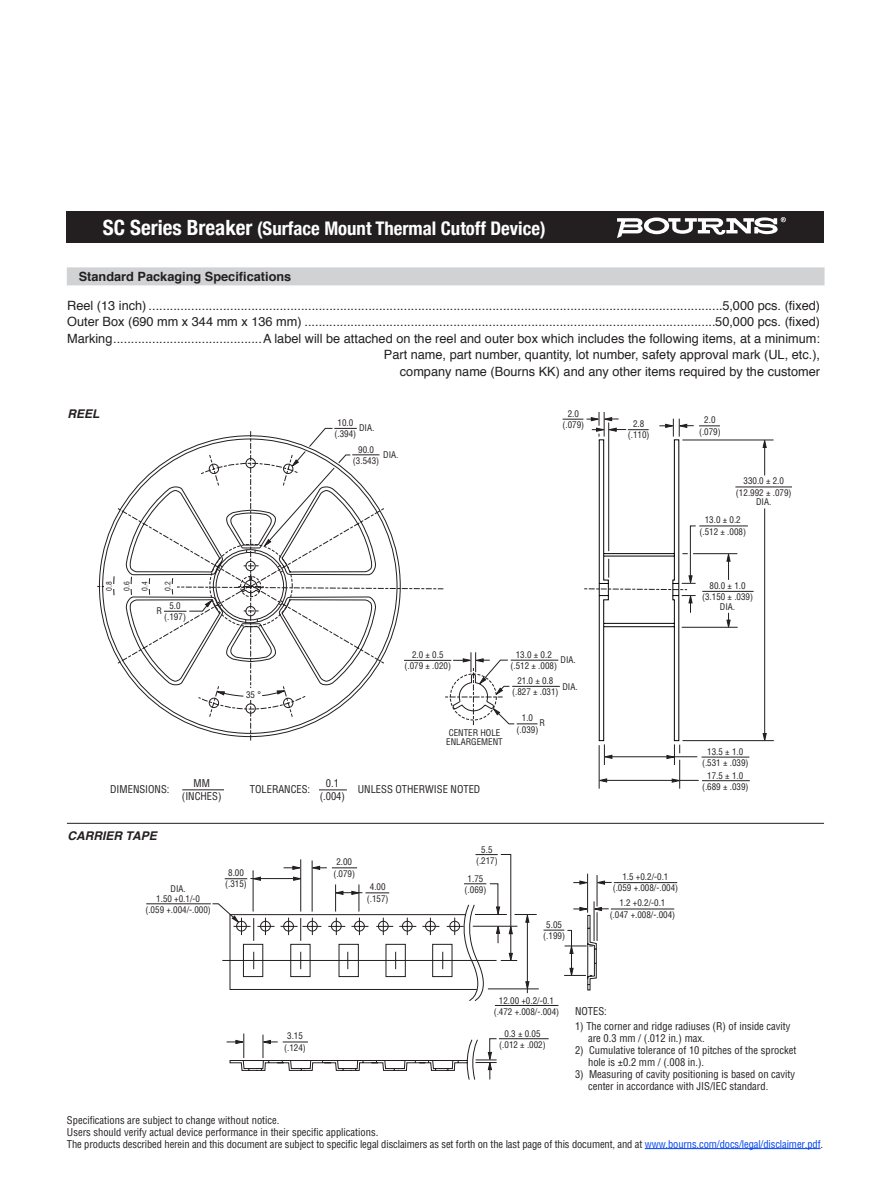
<style>
.page{position:relative;width:891px;height:1188px;background:#fff}
.page>*{position:absolute;margin:0;border:0;box-sizing:border-box;transform-origin:0 0}
.t1{font:700 condensed 18.75px "Helvetica Neue";color:#fff}
.t2{font:12.75px/16.5px "Helvetica";color:#231f20;text-align:right}
.t3{font:700 12.75px "Helvetica";color:#231f20}
.t4{font:italic 700 12px "Helvetica";color:#231f20}
.t5{font:condensed 10.5px/12px "Helvetica";color:#231f20}
.t6{font:condensed 9px/11.2px "Helvetica";color:#231f20;text-align:center}
.t7{font:condensed 7.5px "Helvetica";color:#231f20}
.s1{font-size:21px}
.s2{color:#0042f4}
</style>
<div class="page">
<div style="left:67px;top:267px;width:758px;height:18px;background:#d1d2d4"></div>
<hr style="left:645px;top:1148px;width:176px;height:1px;background:#0042f4">
<div style="left:67px;top:212px;width:757px;height:31px;background:#231f20"></div>
<svg style="left:617px;top:217px;width:169px;height:21px"></svg>
<hr style="left:67px;top:823px;width:757px;height:1px;background:#231f20">
<hr style="left:702px;top:757px;width:47px;height:1px;background:#231f20">
<hr style="left:702px;top:780px;width:48px;height:1px;background:#231f20">
<hr style="left:699px;top:526px;width:49px;height:1px;background:#231f20">
<hr style="left:693px;top:553px;width:44px;height:1px;background:#231f20">
<hr style="left:682px;top:627px;width:56px;height:1px;background:#231f20">
<svg style="left:727px;top:613px;width:4px;height:15px"></svg>
<svg style="left:726px;top:553px;width:5px;height:27px"></svg>
<hr style="left:702px;top:591px;width:52px;height:1px;background:#231f20">
<hr style="left:682px;top:440px;width:92px;height:1px;background:#231f20">
<hr style="left:683px;top:740px;width:91px;height:1px;background:#231f20">
<svg style="left:763px;top:439px;width:4px;height:9px"></svg>
<hr style="left:764px;top:508px;width:1px;height:227px;background:#231f20">
<svg style="left:763px;top:733px;width:4px;height:9px"></svg>
<hr style="left:764px;top:445px;width:1px;height:30px;background:#231f20">
<hr style="left:735px;top:487px;width:57px;height:1px;background:#231f20">
<hr style="left:222px;top:960px;width:275px;height:1px;background:#231f20">
<svg style="left:229px;top:904px;width:368px;height:176px"></svg>
<svg style="left:212px;top:903px;width:62px;height:38px"></svg>
<hr style="left:146px;top:903px;width:65px;height:1px;background:#231f20">
<hr style="left:488px;top:989px;width:51px;height:1px;background:#231f20">
<svg style="left:525px;top:981px;width:4px;height:10px"></svg>
<hr style="left:527px;top:920px;width:1px;height:73px;background:#231f20">
<hr style="left:495px;top:1005px;width:63px;height:1px;background:#231f20">
<svg style="left:422px;top:854px;width:115px;height:115px"></svg>
<hr style="left:312px;top:861px;width:1px;height:51px;background:#231f20">
<svg style="left:284px;top:866px;width:18px;height:4px"></svg>
<hr style="left:300px;top:859px;width:1px;height:53px;background:#231f20">
<svg style="left:293px;top:877px;width:9px;height:4px"></svg>
<svg style="left:334px;top:884px;width:55px;height:28px"></svg>
<svg style="left:311px;top:866px;width:46px;height:4px"></svg>
<hr style="left:253px;top:870px;width:1px;height:42px;background:#231f20">
<svg style="left:225px;top:877px;width:36px;height:4px"></svg>
<hr style="left:250px;top:878px;width:45px;height:1px;background:#231f20">
<svg style="left:227px;top:1034px;width:18px;height:24px"></svg>
<svg style="left:262px;top:1035px;width:46px;height:23px"></svg>
<hr style="left:499px;top:1038px;width:50px;height:1px;background:#231f20">
<svg style="left:475px;top:1038px;width:22px;height:42px"></svg>
<hr style="left:587px;top:874px;width:1px;height:39px;background:#231f20">
<hr style="left:611px;top:909px;width:63px;height:1px;background:#231f20">
<hr style="left:594px;top:901px;width:1px;height:40px;background:#231f20">
<hr style="left:614px;top:882px;width:63px;height:1px;background:#231f20">
<hr style="left:597px;top:875px;width:1px;height:31px;background:#231f20">
<svg style="left:596px;top:881px;width:16px;height:4px"></svg>
<svg style="left:573px;top:881px;width:16px;height:4px"></svg>
<svg style="left:544px;top:907px;width:65px;height:70px"></svg>
<svg style="left:97px;top:412px;width:623px;height:379px"></svg>
<h1 class="t1" style="left:103px;top:212px;width:444px"><span class="s1">SC Series Breaker</span> (Surface Mount Thermal Cutoff Device)</h1>
<p class="t3" style="left:79px;top:266px;width:214px">Standard Packaging Specifications</p>
<p class="t2" style="left:67px;top:297px;width:754px">Reel (13 inch) ..................................................................................................................................................................5,000 pcs. (fixed)<br>Outer Box (690 mm x 344 mm x 136 mm) ....................................................................................................................50,000 pcs. (fixed)<br>Marking..........................................A label will be attached on the reel and outer box which includes the following items, at a minimum:<br>Part name, part number, quantity, lot number, safety approval mark (UL, etc.),<br>company name (Bourns KK) and any other items required by the customer</p>
<p class="t4" style="left:68px;top:404px;width:34px">REEL</p>
<p class="t6" style="left:335px;top:417px;width:23px">10.0 (.394)</p>
<p class="t6" style="left:359px;top:422px;width:17px">DIA.</p>
<p class="t6" style="left:353px;top:444px;width:28px">90.0 (3.543)</p>
<p class="t6" style="left:383px;top:449px;width:17px">DIA.</p>
<p class="t6" style="left:563px;top:408px;width:23px">2.0 (.079)</p>
<p class="t7" style="left:104px;top:591px;width:11px;rotate:-90deg">0.8</p>
<p class="t7" style="left:122px;top:591px;width:11px;rotate:-90deg">0.6</p>
<p class="t7" style="left:140px;top:591px;width:11px;rotate:-90deg">0.4</p>
<p class="t7" style="left:163px;top:591px;width:11px;rotate:-90deg">0.2</p>
<p class="t6" style="left:164px;top:600px;width:23px">5.0 (.197)</p>
<p class="t6" style="left:156px;top:605px;width:7px">R</p>
<p class="t6" style="left:246px;top:689px;width:16px">35 °</p>
<p class="t6" style="left:405px;top:649px;width:48px">2.0 ± 0.5 (.079 ± .020)</p>
<p class="t6" style="left:446px;top:728px;width:58px;line-height:9px;text-align:left">CENTER HOLE<br>ENLARGEMENT</p>
<p class="t6" style="left:511px;top:649px;width:48px">13.0 ± 0.2 (.512 ± .008)</p>
<p class="t6" style="left:561px;top:654px;width:17px">DIA.</p>
<p class="t6" style="left:562px;top:681px;width:17px">DIA.</p>
<p class="t6" style="left:512px;top:675px;width:48px">21.0 ± 0.8 (.827 ± .031)</p>
<p class="t6" style="left:517px;top:712px;width:23px">1.0 (.039)</p>
<p class="t6" style="left:539px;top:717px;width:7px">R</p>
<p class="t5" style="left:110px;top:783px;width:61px">DIMENSIONS:</p>
<p class="t5" style="left:182px;top:777px;width:41px;line-height:12.6px;text-align:center">MM (INCHES)</p>
<p class="t5" style="left:250px;top:783px;width:62px">TOLERANCES:</p>
<p class="t5" style="left:326px;top:777px;width:15px">0.1</p>
<p class="t5" style="left:320px;top:790px;width:27px">(.004)</p>
<p class="t5" style="left:358px;top:783px;width:124px">UNLESS OTHERWISE NOTED</p>
<p class="t4" style="left:68px;top:826px;width:91px">CARRIER TAPE</p>
<p class="t6" style="left:156px;top:884px;width:45px;line-height:9.3px">DIA.<br>1.50 +0.1/-0</p>
<p class="t6" style="left:145px;top:904px;width:67px">(.059 +.004/-.000)</p>
<p class="t6" style="left:225px;top:867px;width:23px">8.00 (.315)</p>
<p class="t6" style="left:333px;top:856px;width:23px">2.00 (.079)</p>
<p class="t6" style="left:367px;top:881px;width:23px">4.00 (.157)</p>
<p class="t6" style="left:476px;top:844px;width:23px">5.5 (.217)</p>
<p class="t6" style="left:465px;top:873px;width:23px">1.75 (.069)</p>
<p class="t6" style="left:543px;top:919px;width:23px">5.05 (.199)</p>
<p class="t6" style="left:628px;top:418px;width:23px">2.8 (.110)</p>
<p class="t6" style="left:699px;top:414px;width:23px">2.0 (.079)</p>
<p class="t6" style="left:736px;top:475px;width:57px">330.0 ± 2.0 (12.992 ± .079)</p>
<p class="t6" style="left:756px;top:496px;width:17px">DIA.</p>
<p class="t6" style="left:700px;top:514px;width:48px">13.0 ± 0.2 (.512 ± .008)</p>
<p class="t6" style="left:702px;top:580px;width:53px">80.0 ± 1.0 (3.150 ± .039)</p>
<p class="t6" style="left:720px;top:601px;width:17px">DIA.</p>
<p class="t6" style="left:702px;top:746px;width:48px">13.5 ± 1.0 (.531 ± .039)</p>
<p class="t6" style="left:702px;top:770px;width:48px">17.5 ± 1.0 (.689 ± .039)</p>
<p class="t6" style="left:613px;top:871px;width:67px">1.5 +0.2/-0.1 (.059 +.008/-.004)</p>
<p class="t6" style="left:610px;top:897px;width:67px">1.2 +0.2/-0.1 (.047 +.008/-.004)</p>
<p class="t6" style="left:494px;top:995px;width:67px">12.00 +0.2/-0.1 (.472 +.008/-.004)</p>
<p class="t6" style="left:284px;top:1030px;width:23px">3.15 (.124)</p>
<p class="t6" style="left:499px;top:1028px;width:48px">0.3 ± 0.05 (.012 ± .002)</p>
<p class="t5" style="left:575px;top:1005px;width:33px">NOTES:</p>
<p class="t5" style="left:588px;top:1020px;width:204px;text-indent:-13px">1) The corner and ridge radiuses (R) of inside cavity are 0.3 mm / (.012 in.) max.</p>
<p class="t5" style="left:588px;top:1044px;width:210px;text-indent:-13px">2) Cumulative tolerance of 10 pitches of the sprocket hole is ±0.2 mm / (.008 in.).</p>
<p class="t5" style="left:588px;top:1068px;width:208px;text-indent:-13px">3) Measuring of cavity positioning is based on cavity center in accordance with JIS/IEC standard.</p>
<p class="t5" style="left:67px;top:1114px;width:758px">Specifications are subject to change without notice.<br>Users should verify actual device performance in their specific applications.<br>The products described herein and this document are subject to specific legal disclaimers as set forth on the last page of this document, and at <span class="s2">www.bourns.com/docs/legal/disclaimer.pdf</span>.</p>
</div>
